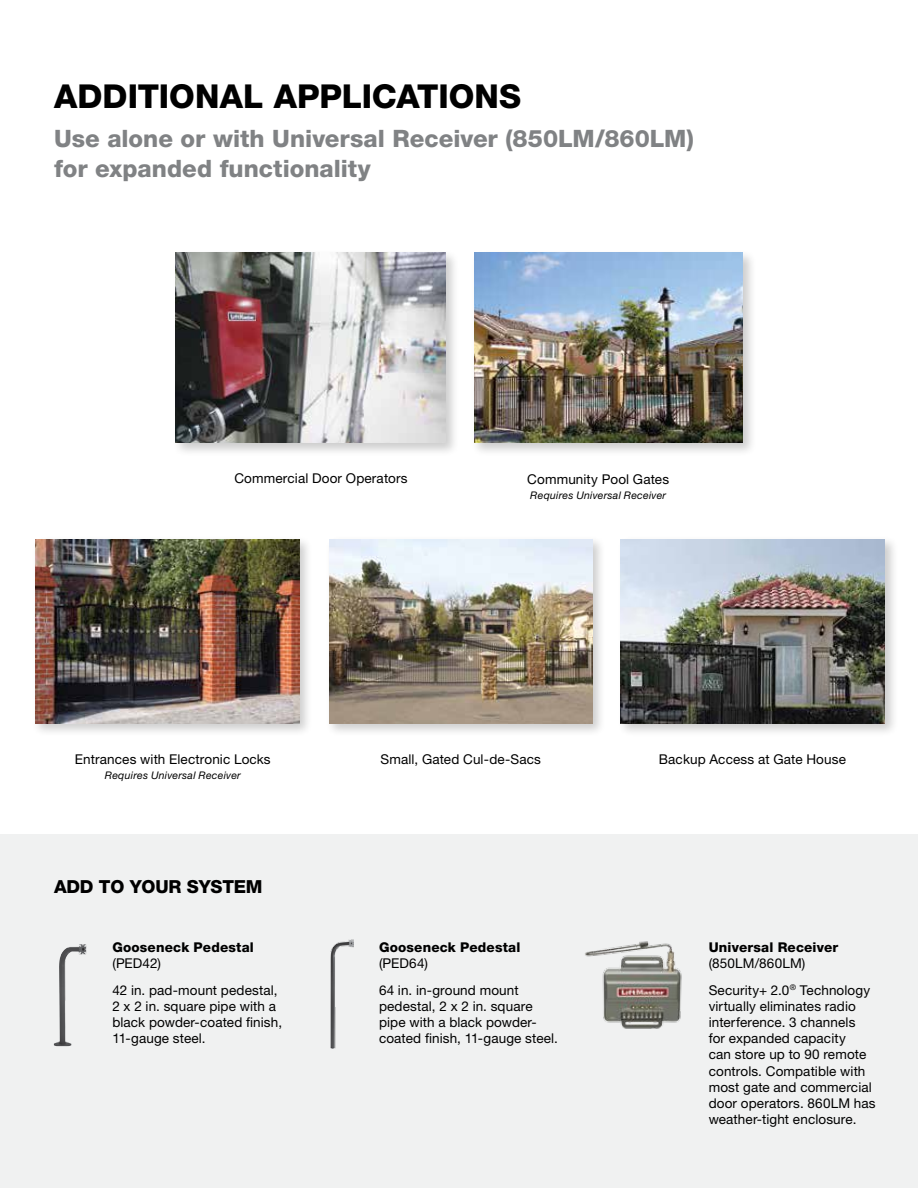
<style>
.page{position:relative;width:918px;height:1188px;background:#fff}
.page>*{position:absolute;margin:0;border:0;box-sizing:border-box;transform-origin:0 0}
.t1{font:800 33px "Helvetica Neue LT Std";color:#000}
.t2{font:800 24px/30px "Helvetica Neue LT Std";color:#808284}
.t3{font:800 18px "Helvetica Neue LT Std";letter-spacing:-.01em;color:#000}
.t4{font:13.5px/16.2px "Helvetica Neue LT Std";letter-spacing:.01em;color:#000}
.t5{font:800 13.5px "Helvetica Neue LT Std";letter-spacing:.015em;color:#000}
.t6{font:italic 10.5px "Helvetica Neue";letter-spacing:.025em;color:#000}
</style>
<div class="page">
<div style="left:0;top:834px;width:918px;height:354px;background:#f0f1f1"></div>
<img style="left:585px;top:941px;width:97px;height:88px">
<img style="left:331px;top:939px;width:22px;height:109px">
<img style="left:54px;top:944px;width:32px;height:102px">
<div style="left:617px;top:536px;width:282px;height:202px;background:#000;opacity:.2"></div>
<img style="left:621px;top:539px;width:264px;height:185px">
<div style="left:31px;top:536px;width:282px;height:202px;background:#000;opacity:.2"></div>
<img style="left:35px;top:539px;width:264px;height:185px">
<div style="left:325px;top:536px;width:281px;height:202px;background:#000;opacity:.2"></div>
<img style="left:329px;top:539px;width:264px;height:185px">
<div style="left:172px;top:249px;width:287px;height:208px;background:#000;opacity:.2"></div>
<img style="left:176px;top:253px;width:270px;height:190px">
<div style="left:471px;top:249px;width:285px;height:207px;background:#000;opacity:.2"></div>
<img style="left:474px;top:253px;width:269px;height:190px">
<h1 class="t1" style="left:54px;top:77px;width:469px">ADDITIONAL APPLICATIONS</h1>
<h2 class="t2" style="left:54px;top:123px;width:641px">Use alone or with Universal Receiver (850LM/860LM) for expanded functionality</h2>
<p class="t4" style="left:234px;top:470px;width:175px">Commercial Door Operators</p>
<p class="t4" style="left:527px;top:471px;width:143px">Community Pool Gates</p>
<p class="t6" style="left:530px;top:489px;width:137px">Requires Universal Receiver</p>
<p class="t4" style="left:75px;top:751px;width:197px">Entrances with Electronic Locks</p>
<p class="t6" style="left:105px;top:769px;width:137px">Requires Universal Receiver</p>
<h3 class="t3" style="left:54px;top:876px;width:210px">ADD TO YOUR SYSTEM</h3>
<p class="t5" style="left:112px;top:939px;width:143px">Gooseneck Pedestal</p>
<p class="t4" style="left:112px;top:950px;width:167px;line-height:26.4px">(PED42)<br>42 in. pad-mount pedestal,</p>
<p class="t4" style="left:112px;top:998px;width:171px">2 x 2 in. square pipe with a black powder-coated finish,<br>11-gauge steel.</p>
<p class="t4" style="left:381px;top:751px;width:162px">Small, Gated Cul-de-Sacs</p>
<p class="t4" style="left:659px;top:751px;width:189px">Backup Access at Gate House</p>
<p class="t5" style="left:379px;top:939px;width:143px">Gooseneck Pedestal</p>
<p class="t4" style="left:379px;top:950px;width:141px;line-height:26.4px">(PED64)<br>64 in. in-ground mount</p>
<p class="t4" style="left:379px;top:998px;width:180px">pedestal, 2 x 2 in. square pipe with a black powder&shy;coated finish, 11-gauge steel.</p>
<p class="t5" style="left:709px;top:939px;width:131px">Universal Receiver</p>
<p class="t4" style="left:709px;top:950px;width:163px;line-height:26.4px">(850LM/860LM)<br>Security+ 2.0<sup>®</sup> Technology</p>
<p class="t4" style="left:709px;top:998px;width:168px">virtually eliminates radio interference. 3 channels<br>for expanded capacity<br>can store up to 90 remote controls. Compatible with most gate and commercial door operators. 860LM has weather-tight enclosure.</p>
</div>
